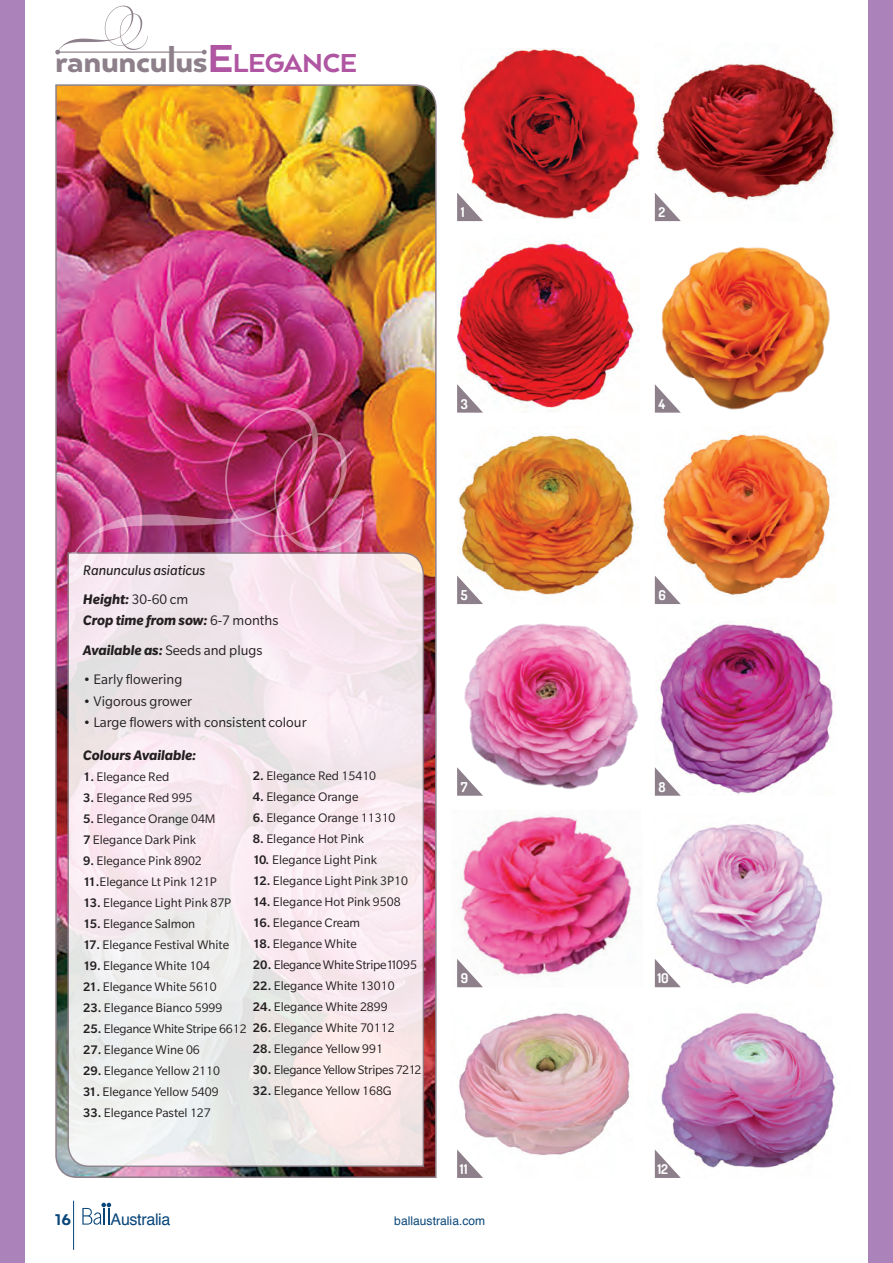
<style>
.page{position:relative;width:893px;height:1263px;background:#fff}
.page>*{position:absolute;margin:0;border:0;box-sizing:border-box;transform-origin:0 0}
.t1{font:800 39px "Arquitecta";letter-spacing:-.01em;color:#8d808a}
.t2{font:800 18px "Arquitecta";color:#08467a}
.t3{font:16.05px "Helvetica";letter-spacing:-.02em;color:#08467a}
.t4{font:italic 700 15px/29.5px "Slate Pro";color:#231f20}
.t5{font:15px "Slate Pro";color:#231f20}
.t6{font:italic 15px/29.5px "Slate Pro";color:#231f20}
.t7{font:13.5px/21px "Slate Pro";color:#231f20}
.t8{font:13.5px "Slate Pro";letter-spacing:-.02em;color:#231f20}
.t9{font:700 13.5px "Dosis";color:#fff}
.t10{font:12px "Helvetica";letter-spacing:.005em;color:#08467a}
.s1{font-size:45px;color:#af55a1}
.s2{font-size:30px;color:#af55a1}
.s3{font-weight:700}
.s4{font-style:normal}
.s5{font-weight:400;font-style:normal}
.s6{font-weight:500}
</style>
<div class="page">
<svg style="left:82px;top:1203px;width:29px;height:22px"></svg>
<hr style="left:73px;top:1201px;width:1px;height:49px;background:#08467a">
<img style="left:55px;top:84px;width:382px;height:1094px">
<svg style="left:67px;top:551px;width:358px;height:617px;background:#f0e6ea"></svg>
<img style="left:461px;top:49px;width:178px;height:170px">
<img style="left:655px;top:64px;width:183px;height:138px">
<img style="left:457px;top:241px;width:179px;height:167px">
<img style="left:654px;top:247px;width:176px;height:166px">
<img style="left:457px;top:435px;width:182px;height:160px">
<img style="left:654px;top:431px;width:178px;height:173px">
<img style="left:464px;top:621px;width:369px;height:175px">
<img style="left:460px;top:813px;width:172px;height:164px">
<img style="left:656px;top:824px;width:167px;height:161px">
<img style="left:459px;top:1012px;width:378px;height:166px">
<svg style="left:457px;top:193px;width:26px;height:28px"></svg>
<svg style="left:655px;top:193px;width:26px;height:28px"></svg>
<svg style="left:655px;top:576px;width:26px;height:28px"></svg>
<svg style="left:655px;top:767px;width:26px;height:29px"></svg>
<svg style="left:655px;top:959px;width:26px;height:28px"></svg>
<svg style="left:655px;top:1149px;width:26px;height:29px"></svg>
<svg style="left:655px;top:384px;width:26px;height:29px"></svg>
<svg style="left:457px;top:384px;width:26px;height:29px"></svg>
<svg style="left:457px;top:576px;width:26px;height:28px"></svg>
<svg style="left:457px;top:767px;width:26px;height:29px"></svg>
<svg style="left:457px;top:959px;width:26px;height:28px"></svg>
<svg style="left:457px;top:1149px;width:26px;height:29px"></svg>
<div style="left:868px;top:0;width:25px;height:1263px;background:#ac82ba"></div>
<hr style="left:58px;top:52px;width:146px;height:1px;background:#8d808a">
<svg style="left:202px;top:50px;width:5px;height:5px"></svg>
<svg style="left:55px;top:5px;width:93px;height:50px"></svg>
<img style="left:69px;top:406px;width:295px;height:156px">
<div style="left:0;top:0;width:25px;height:1263px;background:#ac82ba"></div>
<h1 class="t1" style="left:55px;top:36px;width:303px">ranunculus<span class="s1">E</span><span class="s2">LEGANCE</span></h1>
<p class="t9" style="left:461px;top:203px;width:5px">1</p>
<p class="t9" style="left:658px;top:203px;width:8px">2</p>
<p class="t9" style="left:461px;top:395px;width:9px">3</p>
<p class="t9" style="left:658px;top:395px;width:8px">4</p>
<p class="t6" style="left:83px;top:555px;width:123px">Ranunculus asiaticus<br><span class="s3">Height:</span> <span class="s4">30-60 cm</span></p>
<p class="t4" style="left:83px;top:606px;width:197px">Crop time from sow: <span class="s5">6-7 months<br></span>Available as: <span class="s5">Seeds and plugs</span></p>
<p class="t5" style="left:83px;top:672px;width:101px">• Early flowering</p>
<p class="t5" style="left:83px;top:693px;width:111px">• Vigorous grower</p>
<p class="t5" style="left:83px;top:714px;width:225px">• Large flowers with consistent colour</p>
<p class="t4" style="left:83px;top:740px;width:115px">Colours Available:</p>
<p class="t7" style="left:83px;top:766px;width:88px"><span class="s6">1.</span> Elegance Red</p>
<p class="t7" style="left:83px;top:787px;width:111px"><span class="s6">3.</span> Elegance Red 995</p>
<p class="t7" style="left:83px;top:808px;width:134px"><span class="s6">5.</span> Elegance Orange 04M<br><span class="s6">7</span> Elegance Dark Pink</p>
<p class="t7" style="left:83px;top:850px;width:135px"><span class="s6">9.</span> Elegance Pink 8902<br><span class="s6">11.</span>Elegance Lt Pink 121P</p>
<p class="t7" style="left:83px;top:892px;width:150px"><span class="s6">13.</span> Elegance Light Pink 87P</p>
<p class="t7" style="left:83px;top:913px;width:114px"><span class="s6">15.</span> Elegance Salmon</p>
<p class="t7" style="left:83px;top:934px;width:148px"><span class="s6">17.</span> Elegance Festival White</p>
<p class="t7" style="left:83px;top:955px;width:128px"><span class="s6">19.</span> Elegance White 104</p>
<p class="t7" style="left:83px;top:976px;width:135px"><span class="s6">21.</span> Elegance White 5610</p>
<p class="t7" style="left:83px;top:997px;width:141px"><span class="s6">23.</span> Elegance Bianco 5999</p>
<p class="t8" style="left:83px;top:1022px;width:165px"><span class="s6">25.</span> Elegance White Stripe 6612</p>
<p class="t7" style="left:83px;top:1039px;width:118px"><span class="s6">27.</span> Elegance Wine 06</p>
<p class="t7" style="left:83px;top:1060px;width:138px"><span class="s6">29.</span> Elegance Yellow 2110</p>
<p class="t7" style="left:83px;top:1081px;width:137px"><span class="s6">31.</span> Elegance Yellow 5409</p>
<p class="t7" style="left:83px;top:1102px;width:129px"><span class="s6">33.</span> Elegance Pastel 127</p>
<p class="t7" style="left:253px;top:765px;width:125px"><span class="s6">2.</span> Elegance Red 15410</p>
<p class="t7" style="left:253px;top:786px;width:107px"><span class="s6">4.</span> Elegance Orange</p>
<p class="t7" style="left:253px;top:807px;width:144px"><span class="s6">6.</span> Elegance Orange 11310</p>
<p class="t7" style="left:253px;top:828px;width:113px"><span class="s6">8.</span> Elegance Hot Pink</p>
<p class="t7" style="left:253px;top:849px;width:126px"><span class="s6">10.</span> Elegance Light Pink</p>
<p class="t7" style="left:253px;top:870px;width:157px"><span class="s6">12.</span> Elegance Light Pink 3P10</p>
<p class="t7" style="left:253px;top:891px;width:149px"><span class="s6">14.</span> Elegance Hot Pink 9508</p>
<p class="t7" style="left:253px;top:912px;width:109px"><span class="s6">16.</span> Elegance Cream</p>
<p class="t7" style="left:253px;top:933px;width:105px"><span class="s6">18.</span> Elegance White</p>
<p class="t8" style="left:253px;top:958px;width:165px"><span class="s6">20.</span> Elegance White Stripe11095</p>
<p class="t7" style="left:253px;top:975px;width:143px"><span class="s6">22.</span> Elegance White 13010</p>
<p class="t7" style="left:253px;top:996px;width:136px"><span class="s6">24.</span> Elegance White 2899</p>
<p class="t7" style="left:253px;top:1017px;width:143px"><span class="s6">26.</span> Elegance White 70112</p>
<p class="t7" style="left:253px;top:1038px;width:132px"><span class="s6">28.</span> Elegance Yellow 991</p>
<p class="t8" style="left:253px;top:1063px;width:170px"><span class="s6">30.</span> Elegance Yellow Stripes 7212</p>
<p class="t7" style="left:253px;top:1080px;width:140px"><span class="s6">32.</span> Elegance Yellow 168G</p>
<p class="t9" style="left:461px;top:586px;width:8px">5</p>
<p class="t9" style="left:461px;top:778px;width:8px">7</p>
<p class="t9" style="left:461px;top:970px;width:9px">9</p>
<p class="t9" style="left:460px;top:1160px;width:9px">11</p>
<p class="t9" style="left:658px;top:586px;width:9px">6</p>
<p class="t9" style="left:658px;top:778px;width:9px">8</p>
<p class="t9" style="left:657px;top:970px;width:13px">10</p>
<p class="t9" style="left:657px;top:1160px;width:12px">12</p>
<h2 class="t2" style="left:55px;top:1208px;width:17px">16</h2>
<p class="t3" style="left:111px;top:1206px;width:61px">Australia</p>
<p class="t10" style="left:394px;top:1211px;width:92px">ballaustralia.com</p>
</div>
